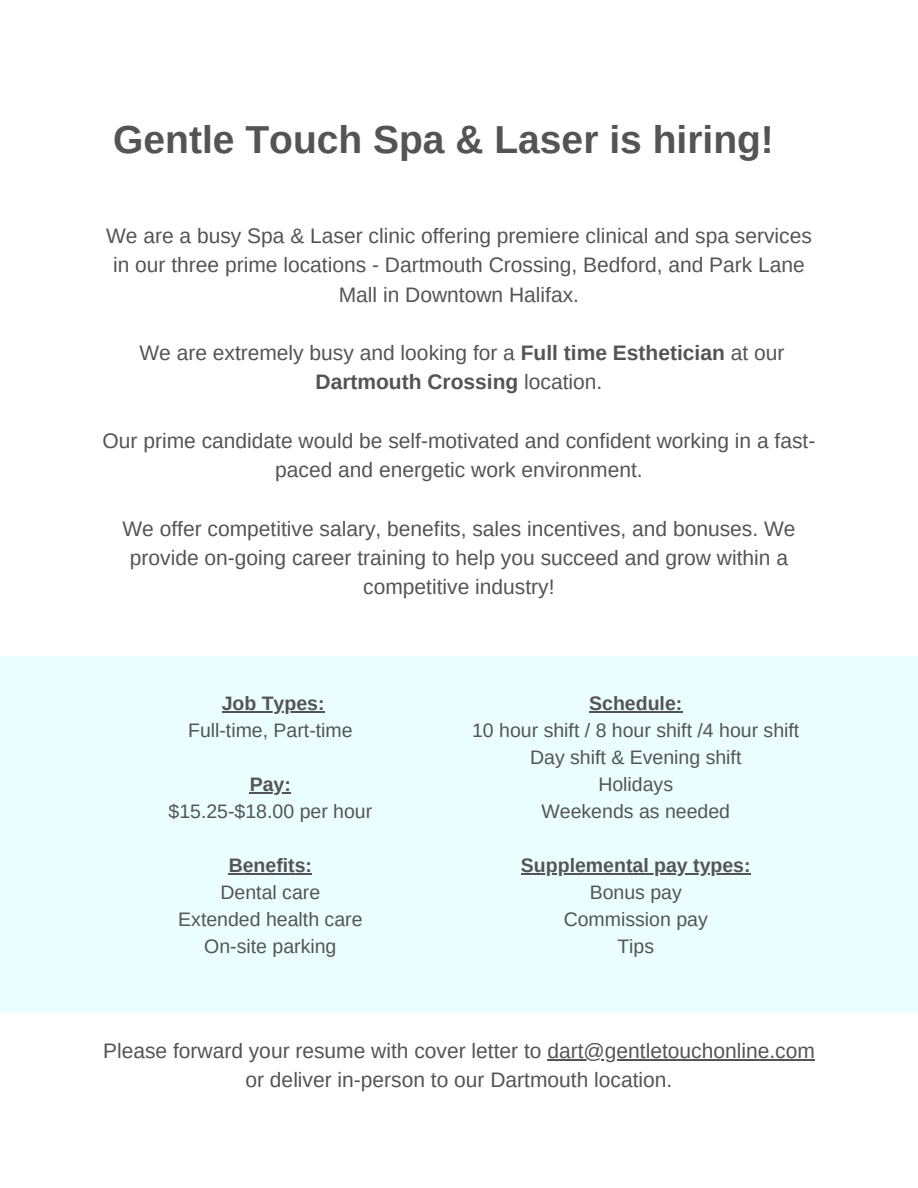
<style>
.page{position:relative;width:918px;height:1188px;background:#fff}
.page>*{position:absolute;margin:0;border:0;box-sizing:border-box;transform-origin:0 0}
.t1{font:700 39px "Arimo";color:#545454}
.t2{font:21px/29.2px "Arimo";color:#545454;text-align:center}
.t3{font:19.5px/27px "Arimo";color:#545454;text-align:center}
.t4{font:700 19.5px "Arimo";color:#545454}
.s1{font-weight:700}
</style>
<div class="page">
<div style="left:0;top:656px;width:918px;height:356px;background:#eafeff"></div>
<hr style="left:222px;top:711px;width:103px;height:1px;background:#545454">
<hr style="left:250px;top:792px;width:41px;height:1px;background:#545454">
<hr style="left:229px;top:873px;width:83px;height:1px;background:#545454">
<hr style="left:589px;top:711px;width:93px;height:1px;background:#545454">
<hr style="left:521px;top:873px;width:230px;height:1px;background:#545454">
<hr style="left:547px;top:1059px;width:268px;height:1px;background:#545454">
<h1 class="t1" style="left:113px;top:117px;width:662px">Gentle Touch Spa &amp; Laser is hiring!</h1>
<p class="t2" style="left:106px;top:221px;width:707px">We are a busy Spa &amp; Laser clinic offering premiere clinical and spa services in our three prime locations - Dartmouth Crossing, Bedford, and Park Lane<br>Mall in Downtown Halifax.</p>
<p class="t2" style="left:139px;top:338px;width:647px">We are extremely busy and looking for a <span class="s1">Full time Esthetician</span> at our<br><span class="s1">Dartmouth Crossing</span> location.</p>
<p class="t2" style="left:103px;top:426px;width:714px">Our prime candidate would be self-motivated and confident working in a fast&shy;paced and energetic work environment.</p>
<p class="t2" style="left:122px;top:514px;width:675px">We offer competitive salary, benefits, sales incentives, and bonuses. We provide on-going career training to help you succeed and grow within a competitive industry!</p>
<p class="t3" style="left:188px;top:690px;width:166px"><span class="s1">Job Types:<br></span>Full-time, Part-time</p>
<p class="t4" style="left:250px;top:773px;width:43px">Pay:</p>
<p class="t3" style="left:169px;top:798px;width:205px">$15.25-$18.00 per hour</p>
<p class="t4" style="left:229px;top:854px;width:85px">Benefits:</p>
<p class="t3" style="left:221px;top:879px;width:101px">Dental care</p>
<p class="t3" style="left:178px;top:906px;width:186px">Extended health care</p>
<p class="t3" style="left:204px;top:933px;width:134px">On-site parking</p>
<p class="t4" style="left:589px;top:692px;width:95px">Schedule:</p>
<p class="t3" style="left:472px;top:717px;width:329px">10 hour shift / 8 hour shift /4 hour shift</p>
<p class="t3" style="left:530px;top:744px;width:213px">Day shift &amp; Evening shift</p>
<p class="t3" style="left:598px;top:771px;width:76px">Holidays</p>
<p class="t3" style="left:541px;top:798px;width:190px">Weekends as needed</p>
<p class="t4" style="left:521px;top:854px;width:231px">Supplemental pay types:</p>
<p class="t3" style="left:590px;top:879px;width:94px">Bonus pay</p>
<p class="t3" style="left:564px;top:906px;width:146px">Commission pay</p>
<p class="t3" style="left:617px;top:933px;width:38px">Tips</p>
<p class="t2" style="left:103px;top:1036px;width:713px">Please forward your resume with cover letter to dart@gentletouchonline.com or deliver in-person to our Dartmouth location.</p>
</div>
